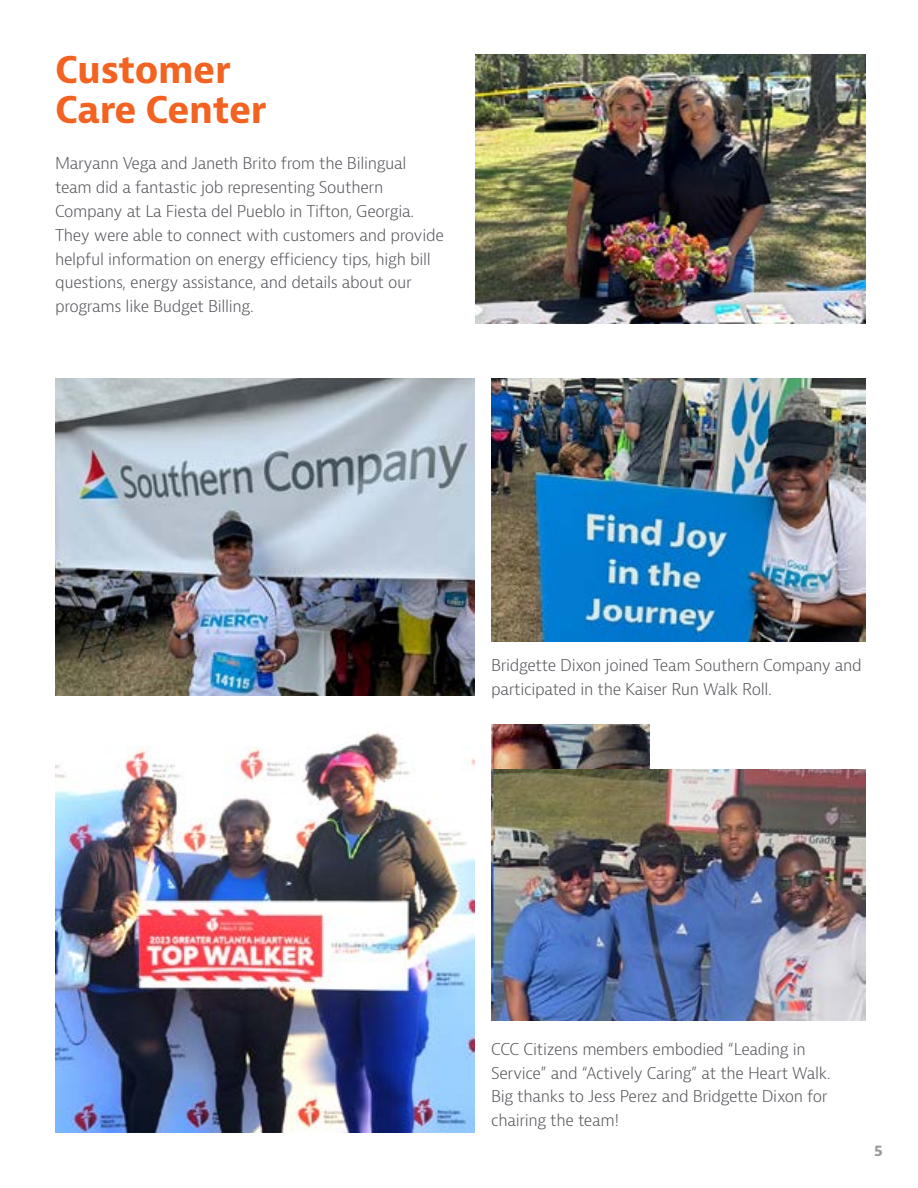
<style>
.page{position:relative;width:918px;height:1188px;background:#fff}
.page>*{position:absolute;margin:0;border:0;box-sizing:border-box;transform-origin:0 0}
.t1{font:700 35.85px/40.2px "Bernina Sans";letter-spacing:-.01em;color:#f26321}
.t2{font:300 15.9px/23.9px "Bernina Sans";letter-spacing:-.02em;color:#54565b}
.t3{font:700 15px "Bernina Sans";color:#97989a}
</style>
<div class="page">
<img style="left:476px;top:54px;width:389px;height:270px">
<img style="left:491px;top:725px;width:159px;height:45px">
<img style="left:491px;top:770px;width:374px;height:251px">
<img style="left:55px;top:732px;width:420px;height:401px">
<img style="left:55px;top:378px;width:420px;height:317px">
<img style="left:491px;top:378px;width:374px;height:264px">
<h1 class="t1" style="left:55px;top:51px;width:213px">Customer<br>Care Center</h1>
<p class="t2" style="left:55px;top:152px;width:390px">Maryann Vega and Janeth Brito from the Bilingual team did a fantastic job representing Southern Company at La Fiesta del Pueblo in Tifton, Georgia.<br>They were able to connect with customers and provide helpful information on energy efficiency tips, high bill questions, energy assistance, and details about our programs like Budget Billing.</p>
<p class="t2" style="left:491px;top:653px;width:372px">Bridgette Dixon joined Team Southern Company and participated in the Kaiser Run Walk Roll.</p>
<p class="t2" style="left:491px;top:1037px;width:341px">CCC Citizens members embodied “Leading in Service” and “Actively Caring” at the Heart Walk.<br>Big thanks to Jess Perez and Bridgette Dixon for chairing the team!</p>
<p class="t3" style="left:874px;top:1141px;width:10px">5</p>
</div>
